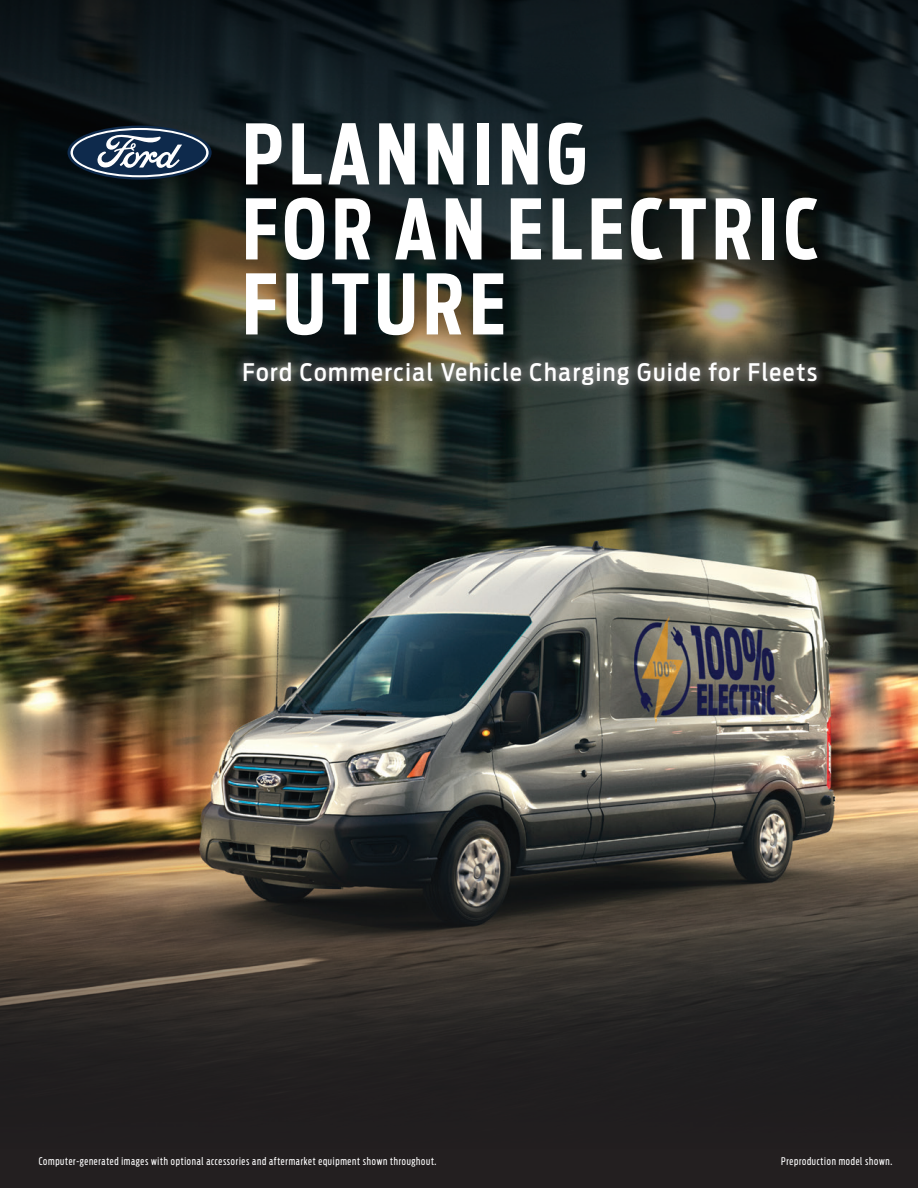
<style>
.page{position:relative;width:918px;height:1188px;background:#231f20}
.page>*{position:absolute;margin:0;border:0;box-sizing:border-box;transform-origin:0 0}
.t1{font:700 82.5px/75px "Ford Antenna Extra Cond";letter-spacing:.07em;color:#fff}
.t2{font:500 24px "Ford Antenna Cond";letter-spacing:.07em;color:#fff}
.t3{font:10.5px "Ford Antenna Extra Cond";letter-spacing:.07em;color:#fff}
</style>
<div class="page">
<img style="left:0;top:543px;width:918px;height:494px">
<svg style="left:0;top:0;width:918px;height:543px"></svg>
<svg style="left:68px;top:126px;width:144px;height:54px"></svg>
<svg style="left:71px;top:128px;width:138px;height:49px;background:#46596e"></svg>
<div style="left:234px;top:353px;width:592px;height:41px;background:#fff;opacity:.75"></div>
<h1 class="t1" style="left:242px;top:109px;width:577px">PLANNING<br>FOR AN ELECTRIC<br>FUTURE</h1>
<p class="t2" style="left:242px;top:351px;width:576px">Ford Commercial Vehicle Charging Guide for Fleets</p>
<p class="t3" style="left:39px;top:1152px;width:399px">Computer-generated images with optional accessories and aftermarket equipment shown throughout.</p>
<p class="t3" style="left:781px;top:1152px;width:113px">Preproduction model shown.</p>
</div>
